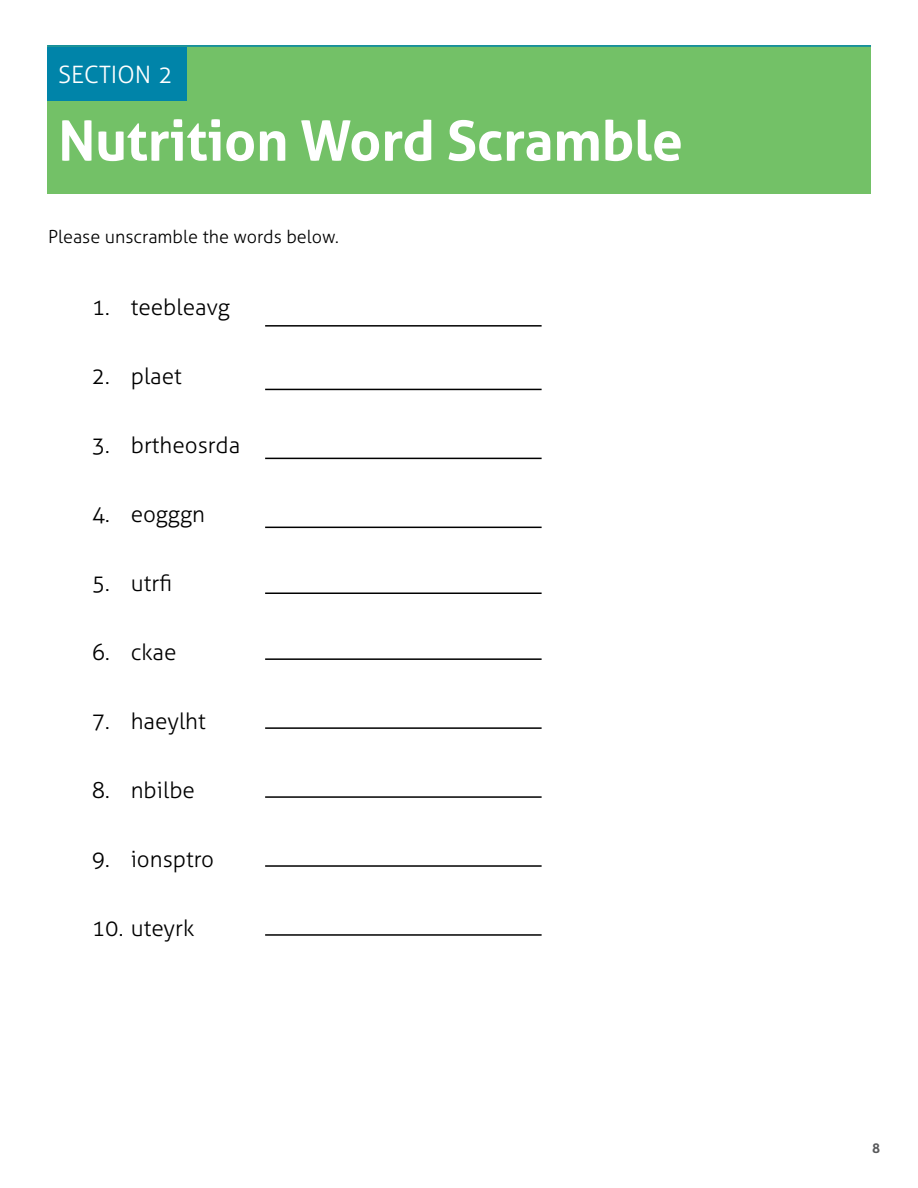
<style>
.page{position:relative;width:918px;height:1188px;background:#fff}
.page>*{position:absolute;margin:0;border:0;box-sizing:border-box;transform-origin:0 0}
.t1{font:700 55.5px "Aller";letter-spacing:-.005em;color:#fff}
.t2{font:300 24px "Aller";color:#fff}
.t3{font:300 22.5px "Aller";color:#000}
.t4{font:300 18px "Aller";color:#000}
.t5{font:700 13.5px "Aller";color:#58595b}
</style>
<div class="page">
<div style="left:47px;top:46px;width:824px;height:148px;background:#73c167"></div>
<div style="left:47px;top:47px;width:140px;height:54px;background:#0084a9"></div>
<hr style="left:47px;top:45px;width:824px;height:2px;background:#0084a9">
<hr style="left:265px;top:325px;width:277px;height:2px;background:#000">
<hr style="left:265px;top:389px;width:277px;height:1px;background:#000">
<hr style="left:265px;top:458px;width:277px;height:1px;background:#000">
<hr style="left:265px;top:527px;width:277px;height:1px;background:#000">
<hr style="left:265px;top:592px;width:277px;height:2px;background:#000">
<hr style="left:265px;top:658px;width:277px;height:2px;background:#000">
<hr style="left:265px;top:727px;width:277px;height:2px;background:#000">
<hr style="left:265px;top:796px;width:277px;height:2px;background:#000">
<hr style="left:265px;top:865px;width:277px;height:2px;background:#000">
<hr style="left:265px;top:934px;width:277px;height:2px;background:#000">
<p class="t2" style="left:58px;top:60px;width:116px">SECTION 2</p>
<h1 class="t1" style="left:58px;top:107px;width:626px">Nutrition Word Scramble</h1>
<p class="t4" style="left:48px;top:226px;width:292px">Please unscramble the words below.</p>
<p class="t3" style="left:92px;top:294px;width:140px">1. teebleavg</p>
<p class="t3" style="left:92px;top:363px;width:92px">2. plaet</p>
<p class="t3" style="left:92px;top:432px;width:150px">3. brtheosrda</p>
<p class="t3" style="left:92px;top:501px;width:115px">4. eogggn</p>
<p class="t3" style="left:92px;top:570px;width:82px">5. utrfi</p>
<p class="t3" style="left:92px;top:639px;width:86px">6. ckae</p>
<p class="t3" style="left:92px;top:708px;width:115px">7. haeylht</p>
<p class="t3" style="left:92px;top:777px;width:105px">8. nbilbe</p>
<p class="t3" style="left:92px;top:846px;width:124px">9. ionsptro</p>
<p class="t3" style="left:92px;top:915px;width:104px">10. uteyrk</p>
<p class="t5" style="left:872px;top:1140px;width:10px">8</p>
</div>
